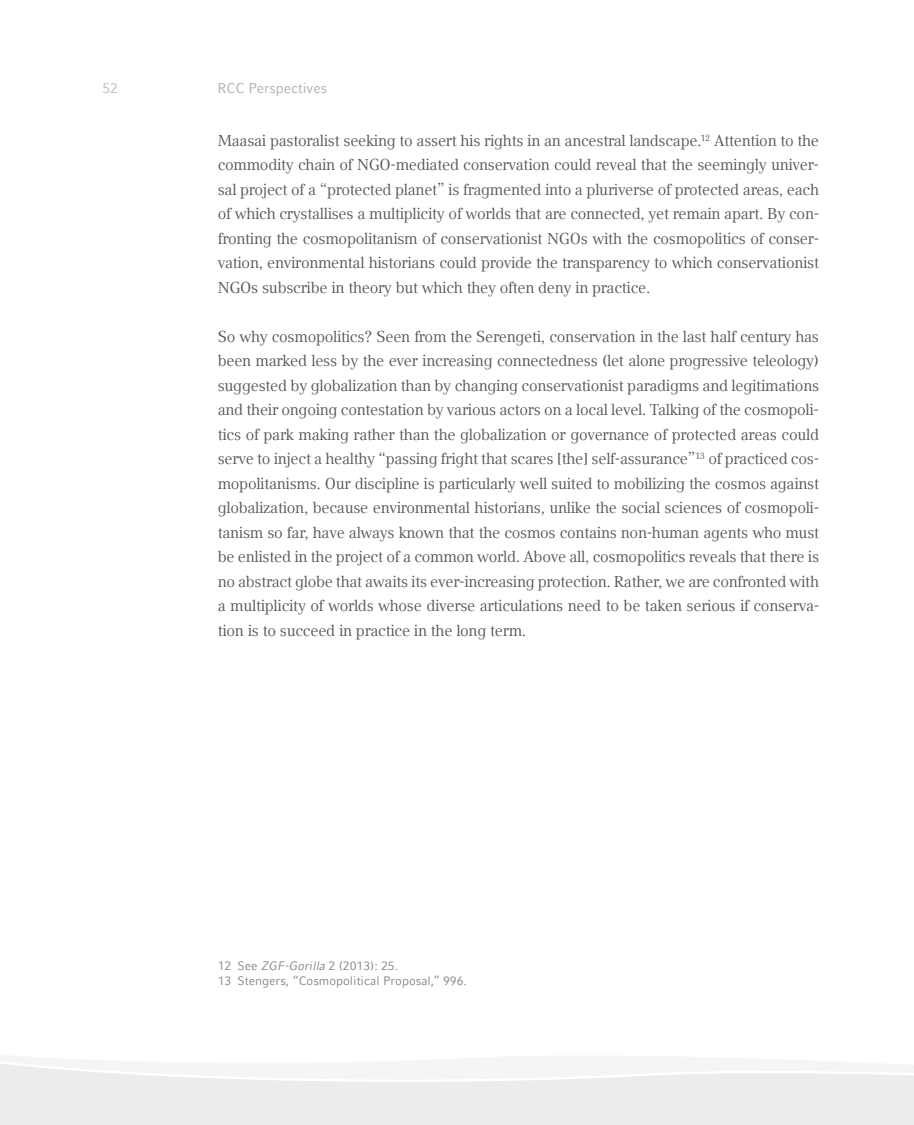
<style>
.page{position:relative;width:914px;height:1125px;background:#fff}
.page>*{position:absolute;margin:0;border:0;box-sizing:border-box;transform-origin:0 0}
.t1{font:15.75px/24.5px "LMU Compatil Text";letter-spacing:-.02em;color:#565656;text-align:justify}
.t2{font:14px "LMU Compatil Fact";color:#adaeae}
.t3{font:14px "LMU Compatil Fact";color:#bbbcbd}
.t4{font:12.25px/14.7px "LMU Compatil Fact";color:#878786}
.s1{font-style:italic}
</style>
<div class="page">
<svg style="left:0;top:1063px;width:913px;height:62px;fill:#ebecec"></svg>
<p class="t3" style="left:102px;top:80px;width:17px">52</p>
<p class="t2" style="left:217px;top:80px;width:111px">RCC Perspectives</p>
<p class="t1" style="left:218px;top:128px;width:602px">Maasai pastoralist seeking to assert his rights in an ancestral landscape.<sup>12</sup> Attention to the commodity chain of NGO-mediated conservation could reveal that the seemingly univer&shy;sal project of a “protected planet” is fragmented into a pluriverse of protected areas, each of which crystallises a multiplicity of worlds that are connected, yet remain apart. By con&shy;fronting the cosmopolitanism of conservationist NGOs with the cosmopolitics of conser&shy;vation, environmental historians could provide the transparency to which conservationist NGOs subscribe in theory but which they often deny in practice.</p>
<p class="t1" style="left:218px;top:324px;width:603px">So why cosmopolitics? Seen from the Serengeti, conservation in the last half century has been marked less by the ever increasing connectedness (let alone progressive teleology) suggested by globalization than by changing conservationist paradigms and legitimations and their ongoing contestation by various actors on a local level. Talking of the cosmopoli&shy;tics of park making rather than the globalization or governance of protected areas could serve to inject a healthy “passing fright that scares [the] self-assurance”<sup>13</sup> of practiced cos&shy;mopolitanisms. Our discipline is particularly well suited to mobilizing the cosmos against globalization, because environmental historians, unlike the social sciences of cosmopoli&shy;tanism so far, have always known that the cosmos contains non-human agents who must be enlisted in the project of a common world. Above all, cosmopolitics reveals that there is no abstract globe that awaits its ever-increasing protection. Rather, we are confronted with a multiplicity of worlds whose diverse articulations need to be taken serious if conserva&shy;tion is to succeed in practice in the long term.</p>
<p class="t4" style="left:218px;top:958px;width:251px">12 See <span class="s1">ZGF-Gorilla</span> 2 (2013): 25.<br>13 Stengers, “Cosmopolitical Proposal,” 996.</p>
</div>
